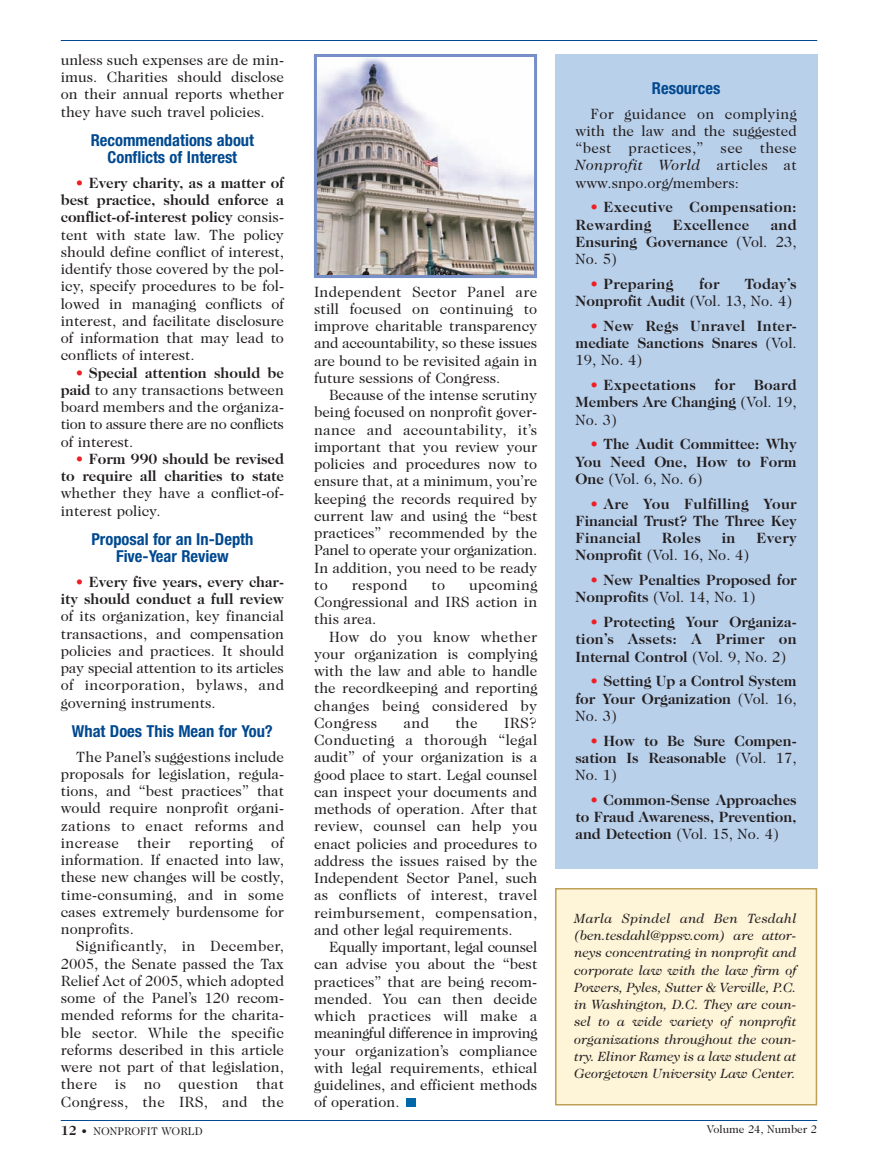
<style>
.page{position:relative;width:878px;height:1161px;background:#fff}
.page>*{position:absolute;margin:0;border:0;box-sizing:border-box;transform-origin:0 0}
.t1{font:700 condensed 16.5px/17.2px "Helvetica Neue";color:#014990;text-align:center}
.t2{font:15px/17.2px "Caslon Two Twenty Four";color:#231f20;text-align:justify}
.t3{font:700 15px/17.2px "Caslon Two Twenty Four";color:#231f20;text-align:justify}
.t4{font:700 15px/17.2px "Caslon Two Twenty Four";letter-spacing:.025em;color:#231f20}
.t5{font:15px "Caslon Two Twenty Four";letter-spacing:.02em;color:#231f20}
.t6{font:italic 13.5px/17.2px "Caslon Two Twenty Four";color:#231f20;text-align:justify}
.t7{font:11.25px "Caslon Two Twenty Four";color:#231f20}
.s1{color:#ee1e24}
.s2{font-weight:700}
.s3{font-weight:400;color:#ee1e24}
.s4{font-style:italic}
.s5{font-weight:400}
.s6{font-weight:700;font-size:13.5px}
</style>
<div class="page">
<hr style="left:61px;top:40px;width:756px;height:1px;background:#014990">
<hr style="left:61px;top:1120px;width:756px;height:1px;background:#014990">
<img style="left:318px;top:58px;width:215px;height:216px">
<div style="left:314px;top:54px;width:223px;height:224px;border:3px solid #778fc8"></div>
<div style="left:555px;top:54px;width:262px;height:814px;background:#b9d0eb"></div>
<div style="left:555px;top:889px;width:261px;height:216px;background:#fef4d8"></div>
<div style="left:555px;top:888px;width:262px;height:218px;border:2px solid #bda056"></div>
<div style="left:406px;top:1098px;width:9px;height:9px;background:#0068a9"></div>
<p class="t2" style="left:61px;top:52px;width:225px">unless such expenses are de min&shy;imus. Charities should disclose on their annual reports whether they have such travel policies.</p>
<p class="t1" style="left:91px;top:133px;width:165px">Recommendations about<br>Conflicts of Interest</p>
<p class="t2" style="left:61px;top:175px;width:225px;text-indent:15px"><span class="s1">•</span> <span class="s2">Every charity, as a matter of best practice, should enforce a conflict-of-interest policy</span> consis&shy;tent with state law. The policy should define conflict of interest, identify those covered by the pol&shy;icy, specify procedures to be fol&shy;lowed in managing conflicts of interest, and facilitate disclosure of information that may lead to conflicts of interest.</p>
<p class="t2" style="left:61px;top:365px;width:225px;text-indent:15px"><span class="s1">•</span> <span class="s2">Special attention should be paid</span> to any transactions between board members and the organiza&shy;tion to assure there are no conflicts of interest.</p>
<p class="t3" style="left:61px;top:451px;width:225px;text-align:right"><span class="s3">•</span> Form 990 should be revised to require all charities to state</p>
<p class="t2" style="left:61px;top:486px;width:225px">whether they have a conflict-of&shy;interest policy.</p>
<p class="t1" style="left:91px;top:532px;width:163px">Proposal for an In-Depth<br>Five-Year Review</p>
<p class="t3" style="left:61px;top:574px;width:225px;text-align:right"><span class="s3">•</span> Every five years, every char&shy;ity should conduct a full review</p>
<p class="t2" style="left:61px;top:609px;width:225px">of its organization, key financial transactions, and compensation policies and practices. It should pay special attention to its articles of incorporation, bylaws, and governing instruments.</p>
<p class="t1" style="left:72px;top:724px;width:202px">What Does This Mean for You?</p>
<p class="t2" style="left:61px;top:749px;width:225px;text-indent:15px">The Panel’s suggestions include proposals for legislation, regula&shy;tions, and “best practices” that would require nonprofit organi&shy;zations to enact reforms and increase their reporting of information. If enacted into law, these new changes will be costly, time-consuming, and in some cases extremely burdensome for nonprofits.</p>
<p class="t2" style="left:61px;top:939px;width:225px;text-indent:15px">Significantly, in December, 2005, the Senate passed the Tax Relief Act of 2005, which adopted some of the Panel’s 120 recom&shy;mended reforms for the charita&shy;ble sector. While the specific reforms described in this article were not part of that legislation, there is no question that Congress, the IRS, and the</p>
<p class="t2" style="left:314px;top:284px;width:225px">Independent Sector Panel are still focused on continuing to improve charitable transparency and accountability, so these issues are bound to be revisited again in future sessions of Congress.</p>
<p class="t2" style="left:314px;top:387px;width:225px;text-indent:15px">Because of the intense scrutiny being focused on nonprofit gover&shy;nance and accountability, it’s important that you review your policies and procedures now to ensure that, at a minimum, you’re keeping the records required by current law and using the “best practices” recommended by the Panel to operate your organization.<br>In addition, you need to be ready to</p>
<p class="t5" style="left:352px;top:579px;width:57px">respond</p>
<p class="t2" style="left:431px;top:577px;width:15px">to</p>
<p class="t2" style="left:314px;top:577px;width:225px;text-indent:155px">upcoming Congressional and IRS action in this area.</p>
<p class="t2" style="left:314px;top:629px;width:225px;text-indent:15px">How do you know whether your organization is complying with the law and able to handle the recordkeeping and reporting changes being considered by Congress</p>
<p class="t2" style="left:403px;top:715px;width:27px">and</p>
<p class="t2" style="left:455px;top:715px;width:24px">the</p>
<p class="t2" style="left:314px;top:715px;width:225px;text-indent:190px">IRS?<br>Conducting a thorough “legal audit” of your organization is a good place to start. Legal counsel can inspect your documents and methods of operation. After that review, counsel can help you enact policies and procedures to address the issues raised by the Independent Sector Panel, such as conflicts of interest, travel reimbursement, compensation, and other legal requirements.</p>
<p class="t2" style="left:314px;top:939px;width:225px;text-indent:15px">Equally important, legal counsel can advise you about the “best practices” that are being recom&shy;mended. You can then decide which practices will make a meaningful difference in improving your organization’s compliance with legal requirements, ethical guidelines, and efficient methods of operation.</p>
<p class="t1" style="left:652px;top:81px;width:70px">Resources</p>
<p class="t2" style="left:575px;top:106px;width:223px;text-indent:15px">For guidance on complying with the law and the suggested “best practices,” see these <span class="s4">Nonprofit World</span> articles at www.snpo.org/members:</p>
<p class="t4" style="left:575px;top:200px;width:223px;text-indent:15px"><span class="s3">•</span> Executive Compensation:<br>Rewarding</p>
<p class="t3" style="left:575px;top:217px;width:223px;text-indent:195px">and Ensuring Governance <span class="s5">(Vol. 23, No. 5)</span></p>
<p class="t4" style="left:590px;top:276px;width:85px"><span class="s3">•</span> Preparing</p>
<p class="t3" style="left:699px;top:276px;width:22px">for</p>
<p class="t4" style="left:673px;top:217px;width:78px">Excellence</p>
<p class="t3" style="left:575px;top:276px;width:223px;text-align:right">Today’s<br>Nonprofit Audit <span class="s5">(Vol. 13, No. 4)</span></p>
<p class="t3" style="left:575px;top:318px;width:223px;text-indent:15px"><span class="s3">•</span> New Regs Unravel Inter&shy;mediate Sanctions Snares <span class="s5">(Vol.<br>19, No. 4)</span></p>
<p class="t4" style="left:590px;top:377px;width:107px"><span class="s3">•</span> Expectations</p>
<p class="t3" style="left:714px;top:377px;width:22px">for</p>
<p class="t3" style="left:575px;top:377px;width:223px;text-indent:178px">Board Members Are Changing <span class="s5">(Vol. 19, No. 3)</span></p>
<p class="t3" style="left:575px;top:437px;width:223px;text-indent:15px"><span class="s3">•</span> The Audit Committee: Why You Need One, How to Form One <span class="s5">(Vol. 6, No. 6)</span></p>
<p class="t3" style="left:575px;top:496px;width:223px;text-indent:15px"><span class="s3">•</span> Are You Fulfilling Your Financial Trust? The Three Key Financial</p>
<p class="t3" style="left:661px;top:530px;width:40px">Roles</p>
<p class="t3" style="left:721px;top:530px;width:15px">in</p>
<p class="t3" style="left:756px;top:530px;width:42px">Every</p>
<p class="t2" style="left:575px;top:548px;width:175px"><span class="s2">Nonprofit</span> (Vol. 16, No. 4)</p>
<p class="t3" style="left:575px;top:572px;width:223px;text-indent:15px"><span class="s3">•</span> New Penalties Proposed for<br>Nonprofits <span class="s5">(Vol. 14, No. 1)</span></p>
<p class="t3" style="left:575px;top:614px;width:223px;text-indent:15px"><span class="s3">•</span> Protecting Your Organiza&shy;tion’s Assets: A Primer on Internal Control <span class="s5">(Vol. 9, No. 2)</span></p>
<p class="t3" style="left:575px;top:674px;width:223px;text-indent:15px"><span class="s3">•</span> Setting Up a Control System for Your Organization <span class="s5">(Vol. 16, No. 3)</span></p>
<p class="t3" style="left:575px;top:733px;width:223px;text-indent:15px"><span class="s3">•</span> How to Be Sure Compen&shy;sation Is Reasonable <span class="s5">(Vol. 17, No. 1)</span></p>
<p class="t3" style="left:575px;top:792px;width:223px;text-indent:15px"><span class="s3">•</span> Common-Sense Approaches to Fraud Awareness, Prevention, and Detection <span class="s5">(Vol. 15, No. 4)</span></p>
<p class="t6" style="left:574px;top:911px;width:224px">Marla Spindel and Ben Tesdahl (ben.tesdahl@ppsv.com) are attor&shy;neys concentrating in nonprofit and corporate law with the law firm of Powers, Pyles, Sutter &amp; Verville, P.C. in Washington, D.C. They are coun&shy;sel to a wide variety of nonprofit organizations throughout the coun&shy;try. Elinor Ramey is a law student at Georgetown University Law Center.</p>
<p class="t7" style="left:61px;top:1127px;width:143px"><span class="s6">12</span> • NONPROFIT WORLD</p>
<p class="t7" style="left:706px;top:1125px;width:112px">Volume 24, Number 2</p>
</div>
